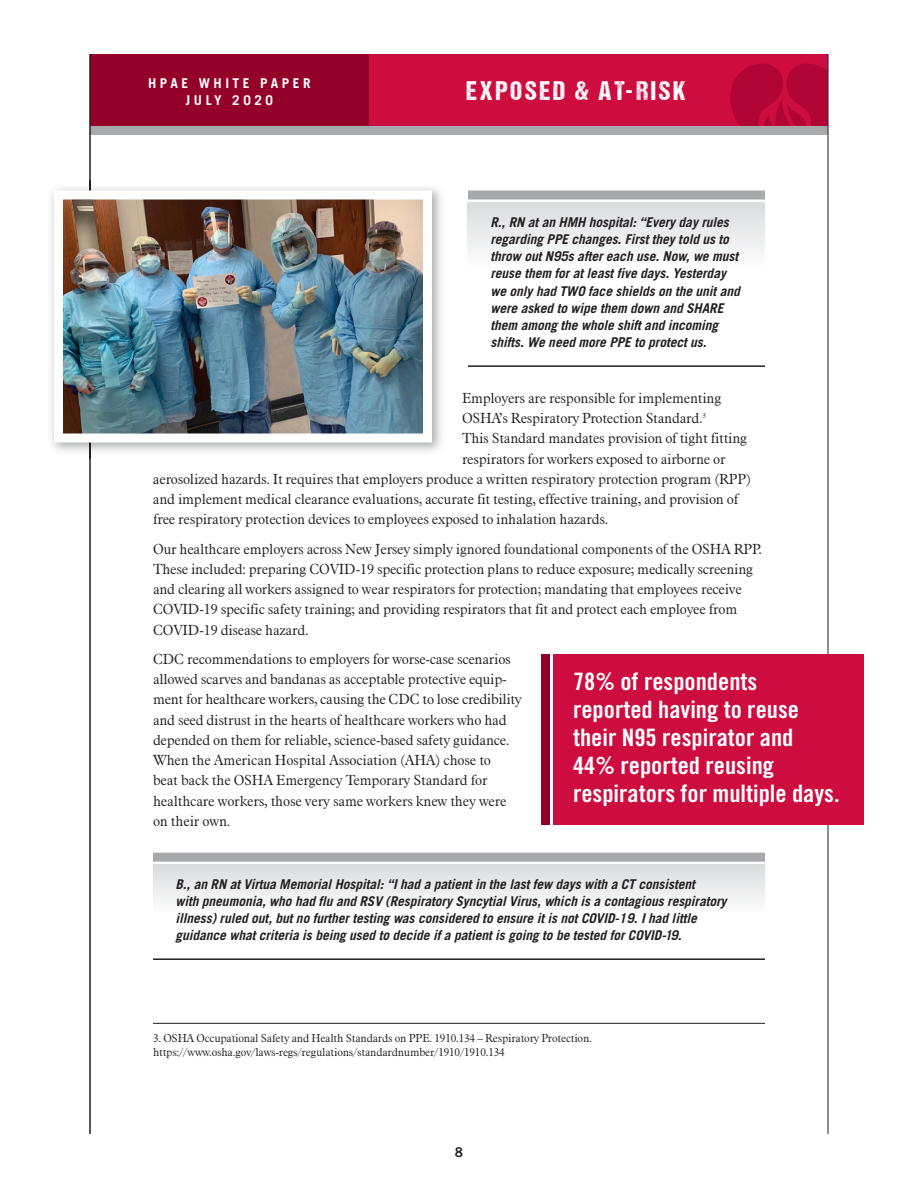
<style>
.page{position:relative;width:918px;height:1188px;background:#fff}
.page>*{position:absolute;margin:0;border:0;box-sizing:border-box;transform-origin:0 0}
.t1{font:27px "DCC Ash";letter-spacing:.11em;color:#fff}
.t2{font:24px/28px "Trade Gothic Bold Cond Twenty";color:#fff;scale:1.05 1}
.t3{font:300 14.25px/20.2px "Aldine 721 BT";letter-spacing:-.02em;color:#231f20}
.t4{font:italic 700 13.5px/17.2px "Trade Gothic";letter-spacing:-.005em;color:#231f20}
.t5{font:700 13.5px/17.1px "Trade Gothic";letter-spacing:.26em;color:#fff;text-align:center}
.t6{font:13.5px "Trade Gothic Bold Two";color:#231f20}
.t7{font:300 11.25px/14.2px "Aldine 721 BT";letter-spacing:-.02em;color:#231f20}
</style>
<div class="page">
<div style="left:90px;top:54px;width:738px;height:76px;background:#cd0d40"></div>
<svg style="left:730px;top:63px;width:98px;height:63px"></svg>
<div style="left:90px;top:54px;width:279px;height:76px;background:#940128"></div>
<div style="left:90px;top:126px;width:738px;height:9px;background:#a8a9ad"></div>
<hr style="left:828px;top:54px;width:1px;height:1080px;background:#231f20">
<hr style="left:90px;top:54px;width:1px;height:1080px;background:#231f20">
<div style="left:468px;top:202px;width:297px;height:66px;background:linear-gradient(to bottom,#dbdcde,#fdfdfd)"></div>
<hr style="left:468px;top:365px;width:297px;height:2px;background:#231f20">
<img style="left:51px;top:181px;width:390px;height:277px">
<img style="left:90px;top:181px;width:1px;height:277px">
<img style="left:64px;top:200px;width:358px;height:232px">
<div style="left:54px;top:190px;width:378px;height:252px;border:9px solid #fff"></div>
<div style="left:468px;top:190px;width:297px;height:10px;background:#a8a9ad"></div>
<hr style="left:153px;top:1023px;width:612px;height:1px;background:#231f20">
<div style="left:554px;top:654px;width:310px;height:171px;background:#cd0d40"></div>
<div style="left:541px;top:654px;width:9px;height:171px;background:#940128"></div>
<div style="left:153px;top:865px;width:612px;height:49px;background:linear-gradient(to bottom,#dbdcdf,#fefefe)"></div>
<div style="left:153px;top:853px;width:612px;height:9px;background:#a8a9ad"></div>
<hr style="left:153px;top:958px;width:612px;height:2px;background:#231f20">
<p class="t5" style="left:148px;top:75px;width:164px">HPAE WHITE PAPER<br>JULY 2020</p>
<h1 class="t1" style="left:467px;top:81px;width:221px">EXPOSED &amp; AT-RISK</h1>
<p class="t4" style="left:490px;top:214px;width:251px">R., RN at an HMH hospital: “Every day rules regarding PPE changes. First they told us to throw out N95s after each use. Now, we must reuse them for at least five days. Yesterday we only had TWO face shields on the unit and were asked to wipe them down and SHARE them among the whole shift and incoming shifts. We need more PPE to protect us.</p>
<p class="t3" style="left:462px;top:389px;width:261px">Employers are responsible for implementing</p>
<p class="t3" style="left:462px;top:409px;width:246px">OSHA’s Respiratory Protection Standard.<sup>3</sup></p>
<p class="t3" style="left:462px;top:430px;width:287px">This Standard mandates provision of tight fitting</p>
<p class="t3" style="left:462px;top:450px;width:265px">respirators for workers exposed to airborne or</p>
<p class="t3" style="left:153px;top:470px;width:600px">aerosolized hazards. It requires that employers produce a written respiratory protection program (RPP)</p>
<p class="t3" style="left:153px;top:490px;width:587px">and implement medical clearance evaluations, accurate fit testing, effective training, and provision of</p>
<p class="t3" style="left:153px;top:511px;width:457px">free respiratory protection devices to employees exposed to inhalation hazards.</p>
<p class="t3" style="left:153px;top:540px;width:611px">Our healthcare employers across New Jersey simply ignored foundational components of the OSHA RPP.<br>These included: preparing COVID-19 specific protection plans to reduce exposure; medically screening and clearing all workers assigned to wear respirators for protection; mandating that employees receive COVID-19 specific safety training; and providing respirators that fit and protect each employee from COVID-19 disease hazard.</p>
<p class="t3" style="left:153px;top:650px;width:370px">CDC recommendations to employers for worse-case scenarios allowed scarves and bandanas as acceptable protective equip&shy;ment for healthcare workers, causing the CDC to lose credibility and seed distrust in the hearts of healthcare workers who had depended on them for reliable, science-based safety guidance.<br>When the American Hospital Association (AHA) chose to<br>beat back the OSHA Emergency Temporary Standard for healthcare workers, those very same workers knew they were on their own.</p>
<h2 class="t2" style="left:573px;top:669px;width:255px">78% of respondents reported having to reuse their N95 respirator and<br>44% reported reusing respirators for multiple days.</h2>
<p class="t4" style="left:176px;top:876px;width:553px">B., an RN at Virtua Memorial Hospital: “I had a patient in the last few days with a CT consistent<br>with pneumonia, who had flu and RSV (Respiratory Syncytial Virus, which is a contagious respiratory illness) ruled out, but no further testing was considered to ensure it is not COVID-19. I had little guidance what criteria is being used to decide if a patient is going to be tested for COVID-19.</p>
<p class="t7" style="left:153px;top:1032px;width:441px">3. OSHA Occupational Safety and Health Standards on PPE. 1910.134 – Respiratory Protection. https://www.osha.gov/laws-regs/regulations/standardnumber/1910/1910.134</p>
<p class="t6" style="left:455px;top:1147px;width:10px">8</p>
</div>
